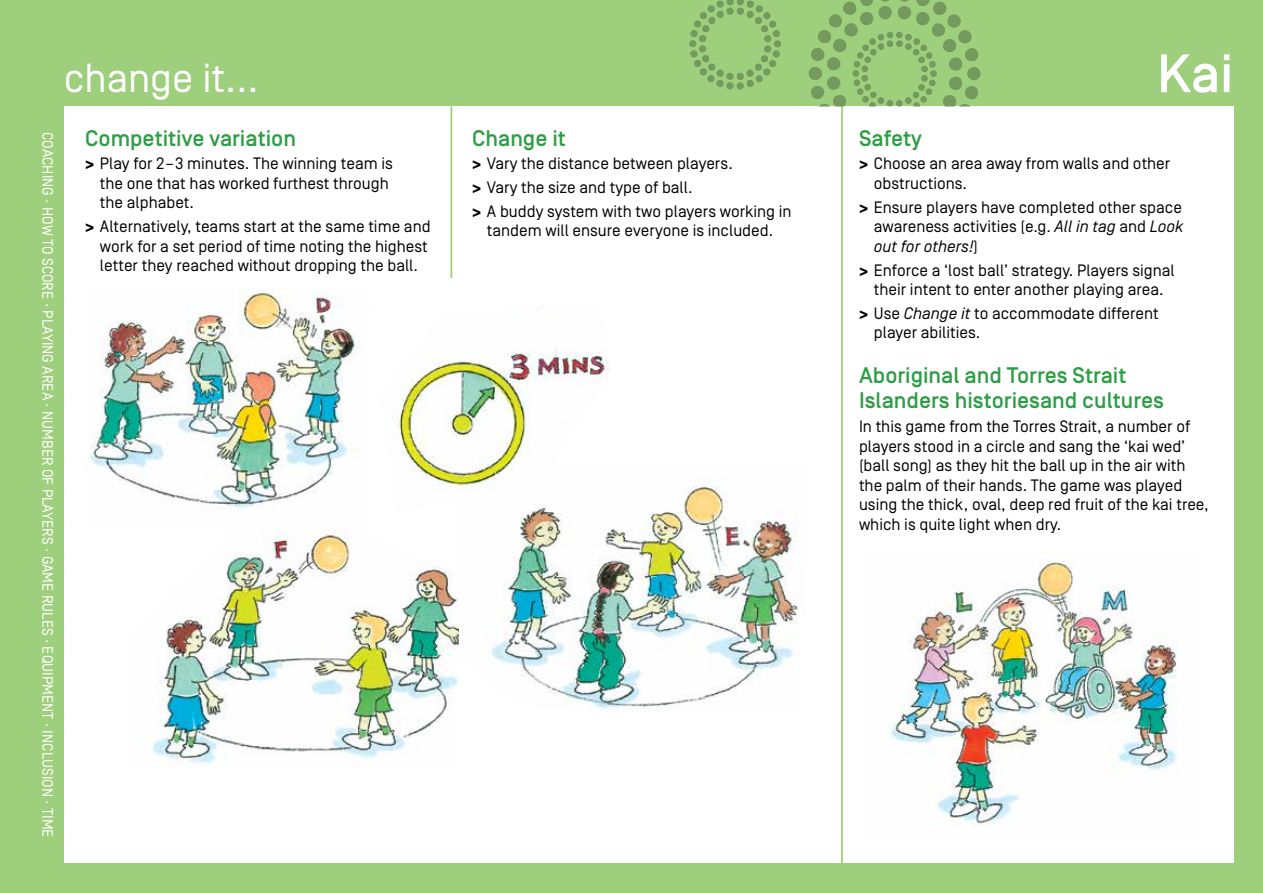
<style>
.page{position:relative;width:1263px;height:893px;background:#9ecf7c}
.page>*{position:absolute;margin:0;border:0;box-sizing:border-box;transform-origin:0 0}
.t1{font:500 54px "Simplon Norm";color:#fff}
.t2{font:40.5px "Simplon Norm";color:#fff}
.t3{font:500 22.5px/25.5px "Simplon Norm";color:#2e9e46}
.t4{font:16.5px/19.5px "Simplon Norm";color:#000}
.t5{font:15px "Simplon Norm";color:#fff}
.s1{font-weight:700}
.s2{font-style:italic}
</style>
<div class="page">
<div style="left:64px;top:106px;width:1169px;height:757px;background:#fff"></div>
<hr style="left:450px;top:106px;width:2px;height:172px;background:#9ecf7c">
<hr style="left:841px;top:106px;width:2px;height:757px;background:#9ecf7c">
<svg style="left:809px;top:0;width:172px;height:106px"></svg>
<svg style="left:689px;top:0;width:92px;height:89px"></svg>
<div style="left:707px;top:75px;width:7px;height:7px;background:#749a5d;border-radius:50%"></div>
<div style="left:717px;top:1px;width:6px;height:7px;background:#749a5d;border-radius:50%"></div>
<img style="left:890px;top:553px;width:287px;height:273px">
<img style="left:89px;top:288px;width:270px;height:222px">
<img style="left:491px;top:478px;width:308px;height:232px">
<img style="left:152px;top:530px;width:307px;height:238px">
<img style="left:392px;top:305px;width:220px;height:211px">
<p class="t5" style="left:55px;top:132px;width:707px;rotate:90deg">COACHING · HOW TO SCORE · PLAYING AREA · NUMBER OF PLAYERS · GAME RULES · EQUIPMENT · INCLUSION · TIME</p>
<h2 class="t2" style="left:64px;top:57px;width:196px">change it...</h2>
<h3 class="t3" style="left:85px;top:126px;width:212px">Competitive variation</h3>
<p class="t4" style="left:100px;top:154px;width:294px;text-indent:-15px"><span class="s1">&gt;</span> Play for 2–3 minutes. The winning team is the one that has worked furthest through the alphabet.</p>
<p class="t4" style="left:100px;top:217px;width:332px;text-indent:-15px"><span class="s1">&gt;</span> Alternatively, teams start at the same time and work for a set period of time noting the highest letter they reached without dropping the ball.</p>
<h3 class="t3" style="left:472px;top:126px;width:95px">Change it</h3>
<p class="t4" style="left:472px;top:152px;width:321px;line-height:23.7px"><span class="s1">&gt;</span> Vary the distance between players.<br><span class="s1">&gt;</span> Vary the size and type of ball.<br><span class="s1">&gt;</span> A buddy system with two players working in</p>
<p class="t4" style="left:487px;top:221px;width:288px">tandem will ensure everyone is included.</p>
<h1 class="t1" style="left:1157px;top:45px;width:78px">Kai</h1>
<h3 class="t3" style="left:859px;top:126px;width:64px">Safety</h3>
<p class="t4" style="left:874px;top:154px;width:298px;text-indent:-15px"><span class="s1">&gt;</span> Choose an area away from walls and other obstructions.</p>
<p class="t4" style="left:874px;top:198px;width:311px;text-align:justify;text-indent:-15px"><span class="s1">&gt;</span> Ensure players have completed other space awareness activities (e.g. <span class="s2">All in tag</span> and <span class="s2">Look out for others!</span>)</p>
<p class="t4" style="left:859px;top:260px;width:317px;text-align:center"><span class="s1">&gt;</span> Enforce a ‘lost ball’ strategy. Players signal their intent to enter another playing area.</p>
<p class="t4" style="left:874px;top:304px;width:286px;text-indent:-15px"><span class="s1">&gt;</span> Use <span class="s2">Change it</span> to accommodate different player abilities.</p>
<h3 class="t3" style="left:859px;top:363px;width:306px">Aboriginal and Torres Strait<br>Islanders historiesand cultures</h3>
<p class="t4" style="left:859px;top:417px;width:351px">In this game from the Torres Strait, a number of players stood in a circle and sang the ‘kai wed’ (ball song) as they hit the ball up in the air with the palm of their hands. The game was played using the thick, oval, deep red fruit of the kai tree, which is quite light when dry.</p>
</div>
